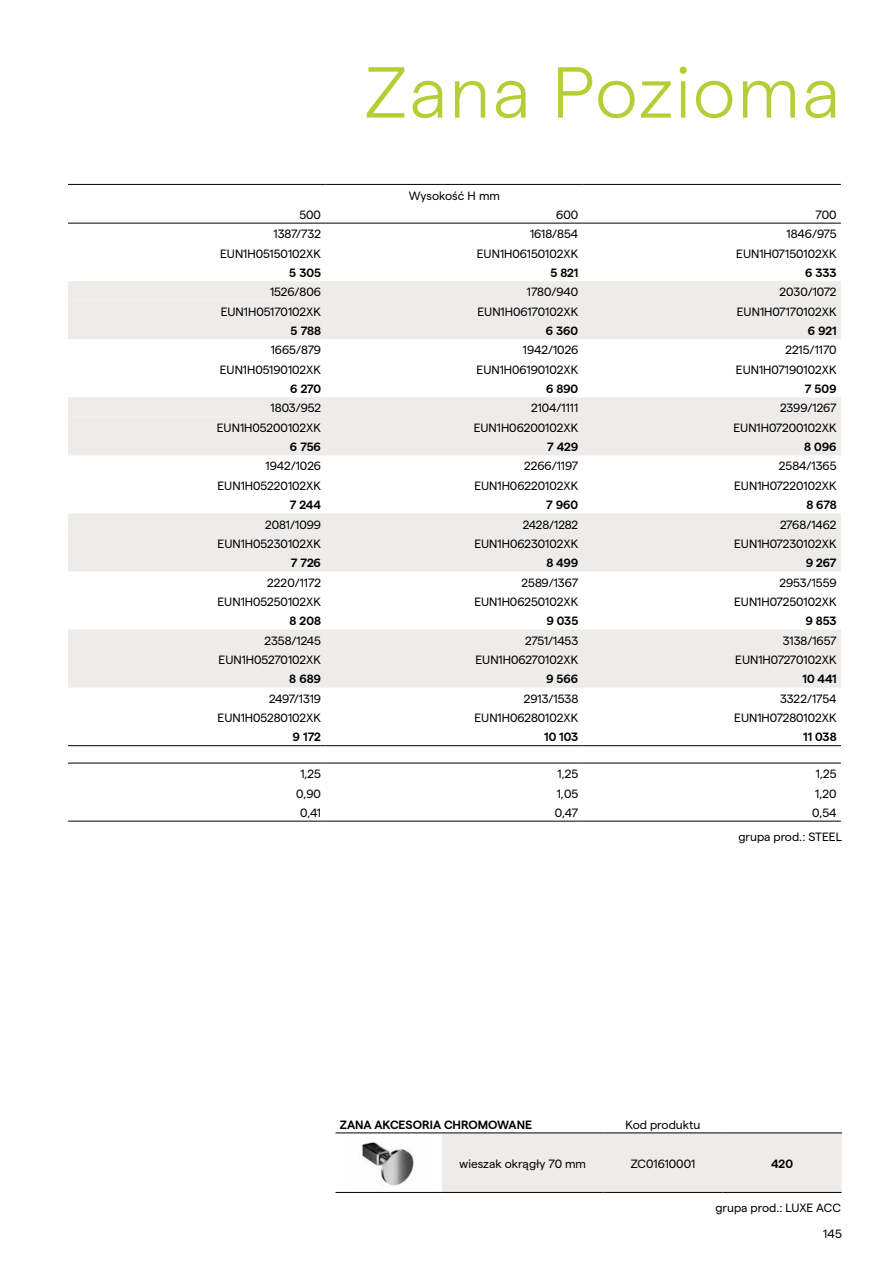
<style>
.page{position:relative;width:893px;height:1263px;background:#fff}
.page>*{position:absolute;margin:0;border:0;box-sizing:border-box;transform-origin:0 0}
.t1{font:300 72px "Matter";letter-spacing:.03em;color:#b6ce35}
.t2{font:12px "Matter";color:#000}
.t3{font:600 12px "Matter";color:#000}
</style>
<div class="page">
<div style="left:68px;top:281px;width:257px;height:407px;background:#eeeceb"></div>
<svg style="left:325px;top:281px;width:516px;height:407px;fill:#eeeceb"></svg>
<svg style="left:68px;top:301px;width:257px;height:348px"></svg>
<hr style="left:68px;top:745px;width:257px;height:1px;background:#000">
<hr style="left:325px;top:745px;width:258px;height:1px;background:#000">
<hr style="left:583px;top:745px;width:258px;height:1px;background:#000">
<hr style="left:68px;top:184px;width:257px;height:1px;background:#000">
<hr style="left:325px;top:184px;width:258px;height:1px;background:#000">
<hr style="left:583px;top:184px;width:258px;height:1px;background:#000">
<hr style="left:68px;top:223px;width:257px;height:1px;background:#000">
<hr style="left:325px;top:223px;width:258px;height:1px;background:#000">
<hr style="left:583px;top:223px;width:258px;height:1px;background:#000">
<hr style="left:68px;top:763px;width:257px;height:1px;background:#000">
<hr style="left:325px;top:763px;width:258px;height:1px;background:#000">
<hr style="left:583px;top:763px;width:258px;height:1px;background:#000">
<hr style="left:68px;top:821px;width:257px;height:1px;background:#000">
<hr style="left:325px;top:821px;width:258px;height:1px;background:#000">
<hr style="left:583px;top:821px;width:258px;height:1px;background:#000">
<div style="left:442px;top:1132px;width:400px;height:60px;background:#eeeceb"></div>
<hr style="left:336px;top:1192px;width:106px;height:1px;background:#000">
<hr style="left:442px;top:1192px;width:161px;height:1px;background:#000">
<hr style="left:603px;top:1192px;width:119px;height:1px;background:#000">
<hr style="left:722px;top:1192px;width:120px;height:1px;background:#000">
<hr style="left:335px;top:1133px;width:107px;height:1px;background:#000">
<hr style="left:442px;top:1133px;width:161px;height:1px;background:#000">
<hr style="left:603px;top:1133px;width:119px;height:1px;background:#000">
<hr style="left:722px;top:1133px;width:120px;height:1px;background:#000">
<img style="left:360px;top:1142px;width:55px;height:44px">
<h1 class="t1" style="left:365px;top:40px;width:477px">Zana Pozioma</h1>
<p class="t2" style="left:409px;top:187px;width:93px">Wysokość H mm</p>
<p class="t2" style="left:299px;top:206px;width:23px">500</p>
<p class="t2" style="left:556px;top:206px;width:23px">600</p>
<p class="t2" style="left:816px;top:206px;width:23px">700</p>
<p class="t2" style="left:274px;top:225px;width:49px">1387/732</p>
<p class="t2" style="left:530px;top:225px;width:50px">1618/854</p>
<p class="t2" style="left:786px;top:225px;width:52px">1846/975</p>
<p class="t2" style="left:220px;top:245px;width:102px">EUN1H05150102XK</p>
<p class="t2" style="left:477px;top:245px;width:103px">EUN1H06150102XK</p>
<p class="t2" style="left:736px;top:245px;width:102px">EUN1H07150102XK</p>
<p class="t3" style="left:289px;top:264px;width:33px">5 305</p>
<p class="t3" style="left:550px;top:264px;width:29px">5 821</p>
<p class="t3" style="left:805px;top:264px;width:33px">6 333</p>
<p class="t2" style="left:270px;top:283px;width:52px">1526/806</p>
<p class="t2" style="left:527px;top:283px;width:53px">1780/940</p>
<p class="t2" style="left:780px;top:283px;width:59px">2030/1072</p>
<p class="t2" style="left:221px;top:303px;width:102px">EUN1H05170102XK</p>
<p class="t2" style="left:477px;top:303px;width:102px">EUN1H06170102XK</p>
<p class="t2" style="left:737px;top:303px;width:101px">EUN1H07170102XK</p>
<p class="t3" style="left:291px;top:322px;width:32px">5 788</p>
<p class="t3" style="left:546px;top:322px;width:34px">6 360</p>
<p class="t3" style="left:808px;top:322px;width:30px">6 921</p>
<p class="t2" style="left:271px;top:341px;width:52px">1665/879</p>
<p class="t2" style="left:523px;top:341px;width:57px">1942/1026</p>
<p class="t2" style="left:785px;top:341px;width:53px">2215/1170</p>
<p class="t2" style="left:220px;top:361px;width:103px">EUN1H05190102XK</p>
<p class="t2" style="left:477px;top:361px;width:103px">EUN1H06190102XK</p>
<p class="t2" style="left:736px;top:361px;width:102px">EUN1H07190102XK</p>
<p class="t3" style="left:290px;top:380px;width:32px">6 270</p>
<p class="t3" style="left:546px;top:380px;width:34px">6 890</p>
<p class="t3" style="left:805px;top:380px;width:33px">7 509</p>
<p class="t2" style="left:271px;top:399px;width:52px">1803/952</p>
<p class="t2" style="left:531px;top:399px;width:49px">2104/1111</p>
<p class="t2" style="left:780px;top:399px;width:58px">2399/1267</p>
<p class="t2" style="left:217px;top:419px;width:106px">EUN1H05200102XK</p>
<p class="t2" style="left:474px;top:419px;width:106px">EUN1H06200102XK</p>
<p class="t2" style="left:733px;top:419px;width:105px">EUN1H07200102XK</p>
<p class="t3" style="left:290px;top:438px;width:33px">6 756</p>
<p class="t3" style="left:547px;top:438px;width:33px">7 429</p>
<p class="t3" style="left:804px;top:438px;width:34px">8 096</p>
<p class="t2" style="left:266px;top:457px;width:57px">1942/1026</p>
<p class="t2" style="left:524px;top:457px;width:56px">2266/1197</p>
<p class="t2" style="left:779px;top:457px;width:59px">2584/1365</p>
<p class="t2" style="left:218px;top:477px;width:105px">EUN1H05220102XK</p>
<p class="t2" style="left:474px;top:477px;width:105px">EUN1H06220102XK</p>
<p class="t2" style="left:734px;top:477px;width:104px">EUN1H07220102XK</p>
<p class="t3" style="left:290px;top:496px;width:33px">7 244</p>
<p class="t3" style="left:546px;top:496px;width:34px">7 960</p>
<p class="t3" style="left:806px;top:496px;width:32px">8 678</p>
<p class="t2" style="left:265px;top:516px;width:57px">2081/1099</p>
<p class="t2" style="left:523px;top:516px;width:57px">2428/1282</p>
<p class="t2" style="left:780px;top:516px;width:58px">2768/1462</p>
<p class="t2" style="left:218px;top:535px;width:105px">EUN1H05230102XK</p>
<p class="t2" style="left:474px;top:535px;width:105px">EUN1H06230102XK</p>
<p class="t2" style="left:734px;top:535px;width:104px">EUN1H07230102XK</p>
<p class="t3" style="left:291px;top:554px;width:32px">7 726</p>
<p class="t3" style="left:546px;top:554px;width:33px">8 499</p>
<p class="t3" style="left:806px;top:554px;width:32px">9 267</p>
<p class="t2" style="left:267px;top:574px;width:55px">2220/1172</p>
<p class="t2" style="left:521px;top:574px;width:58px">2589/1367</p>
<p class="t2" style="left:779px;top:574px;width:59px">2953/1559</p>
<p class="t2" style="left:218px;top:593px;width:105px">EUN1H05250102XK</p>
<p class="t2" style="left:474px;top:593px;width:105px">EUN1H06250102XK</p>
<p class="t2" style="left:734px;top:593px;width:104px">EUN1H07250102XK</p>
<p class="t3" style="left:289px;top:612px;width:33px">8 208</p>
<p class="t3" style="left:546px;top:612px;width:33px">9 035</p>
<p class="t3" style="left:805px;top:612px;width:33px">9 853</p>
<p class="t2" style="left:264px;top:632px;width:58px">2358/1245</p>
<p class="t2" style="left:525px;top:632px;width:55px">2751/1453</p>
<p class="t2" style="left:783px;top:632px;width:55px">3138/1657</p>
<p class="t2" style="left:219px;top:651px;width:104px">EUN1H05270102XK</p>
<p class="t2" style="left:475px;top:651px;width:104px">EUN1H06270102XK</p>
<p class="t2" style="left:735px;top:651px;width:103px">EUN1H07270102XK</p>
<p class="t3" style="left:289px;top:670px;width:33px">8 689</p>
<p class="t3" style="left:546px;top:670px;width:34px">9 566</p>
<p class="t3" style="left:802px;top:670px;width:36px">10 441</p>
<p class="t2" style="left:269px;top:690px;width:53px">2497/1319</p>
<p class="t2" style="left:524px;top:690px;width:56px">2913/1538</p>
<p class="t2" style="left:780px;top:690px;width:58px">3322/1754</p>
<p class="t2" style="left:218px;top:709px;width:105px">EUN1H05280102XK</p>
<p class="t2" style="left:474px;top:709px;width:105px">EUN1H06280102XK</p>
<p class="t2" style="left:734px;top:709px;width:104px">EUN1H07280102XK</p>
<p class="t3" style="left:293px;top:728px;width:30px">9 172</p>
<p class="t3" style="left:544px;top:728px;width:36px">10 103</p>
<p class="t3" style="left:803px;top:728px;width:35px">11 038</p>
<p class="t2" style="left:300px;top:765px;width:22px">1,25</p>
<p class="t2" style="left:558px;top:765px;width:22px">1,25</p>
<p class="t2" style="left:816px;top:765px;width:22px">1,25</p>
<p class="t2" style="left:296px;top:784px;width:27px">0,90</p>
<p class="t2" style="left:557px;top:784px;width:23px">1,05</p>
<p class="t2" style="left:815px;top:784px;width:23px">1,20</p>
<p class="t2" style="left:300px;top:804px;width:22px">0,41</p>
<p class="t2" style="left:555px;top:804px;width:25px">0,47</p>
<p class="t2" style="left:812px;top:804px;width:26px">0,54</p>
<p class="t2" style="left:738px;top:828px;width:105px">grupa prod.: STEEL</p>
<p class="t3" style="left:340px;top:1115px;width:194px">ZANA AKCESORIA CHROMOWANE</p>
<p class="t2" style="left:626px;top:1116px;width:76px">Kod produktu</p>
<p class="t2" style="left:459px;top:1155px;width:128px">wieszak okrągły 70 mm</p>
<p class="t2" style="left:631px;top:1155px;width:66px">ZC01610001</p>
<p class="t3" style="left:771px;top:1155px;width:23px">420</p>
<p class="t2" style="left:715px;top:1199px;width:127px">grupa prod.: LUXE ACC</p>
<p class="t2" style="left:823px;top:1225px;width:20px">145</p>
</div>
